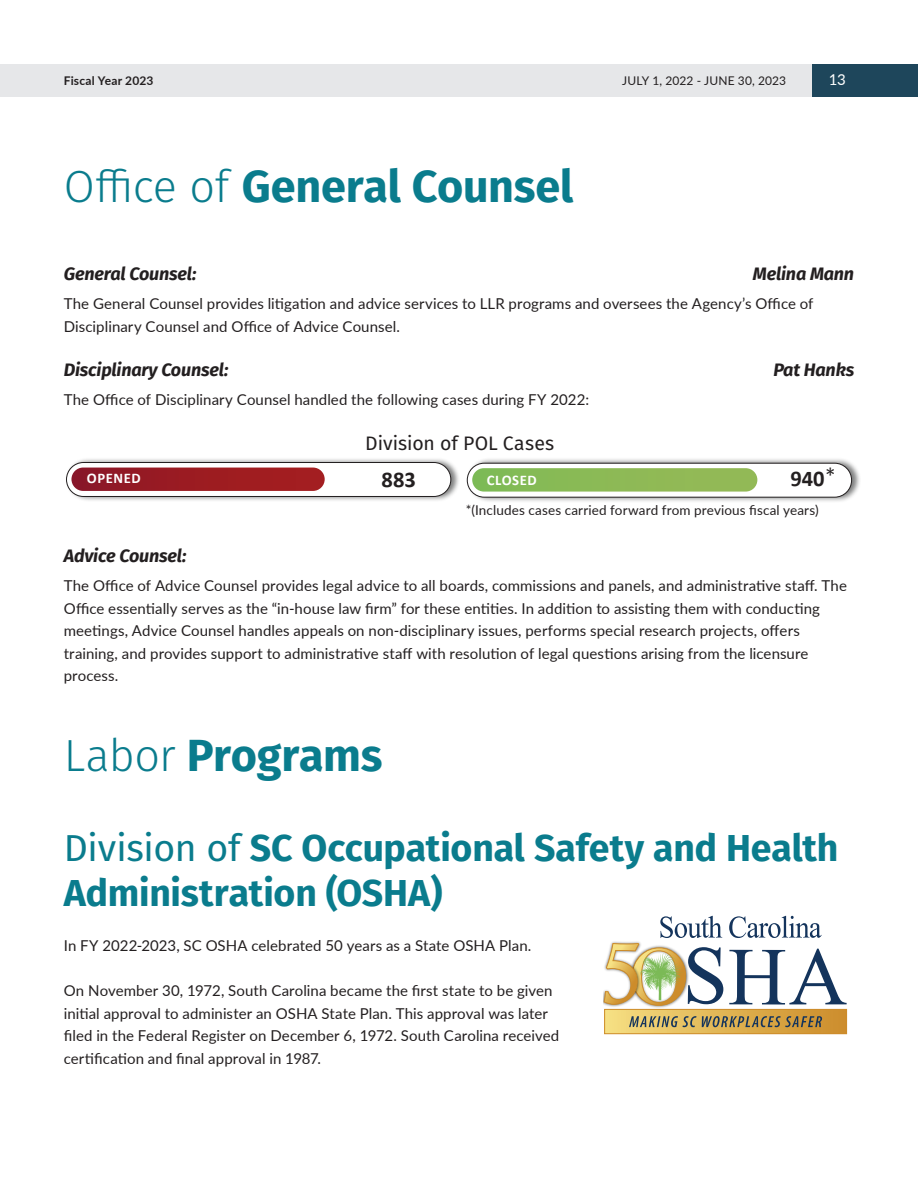
<style>
.page{position:relative;width:918px;height:1188px;background:#fff}
.page>*{position:absolute;margin:0;border:0;box-sizing:border-box;transform-origin:0 0}
.t1{font:700 45px "Fira Sans";letter-spacing:-.005em;color:#0a7c8d}
.t2{font:700 37.5px/45px "Fira Sans";letter-spacing:-.005em;color:#0a7c8d}
.t3{font:700 22.5px "Calibri";color:#231f20}
.t4{font:19.5px "Fira Sans";letter-spacing:.005em;color:#231f20}
.t5{font:italic 700 18px "Fira Sans";letter-spacing:-.01em;color:#231f20}
.t6{font:15px/22.5px "Lato";letter-spacing:.005em;color:#231f20}
.t7{font:15px "Lato";color:#fff}
.t8{font:700 14.7px "Calibri";letter-spacing:.04em;color:#fff}
.t9{font:13.5px "Lato";letter-spacing:.01em;color:#231f20}
.t10{font:12px "Lato";letter-spacing:.015em;color:#231f20}
.t11{font:700 12px "Lato";letter-spacing:.015em;color:#231f20}
.s1{font-weight:300}
.s2{font-weight:400}
</style>
<div class="page">
<div style="left:65px;top:457px;width:395px;height:45px;background:#565757;opacity:.75"></div>
<div style="left:67px;top:463px;width:384px;height:33px;background:#fff;border-radius:17px"></div>
<div style="left:66px;top:462px;width:385px;height:35px;border:1px solid #231f20;border-radius:17px"></div>
<div style="left:466px;top:458px;width:395px;height:45px;background:#565757;opacity:.75"></div>
<div style="left:467px;top:463px;width:385px;height:34px;background:#fff;border-radius:17px"></div>
<div style="left:467px;top:463px;width:385px;height:35px;border:1px solid #231f20;border-radius:17px"></div>
<div style="left:71px;top:468px;width:254px;height:23px;background:linear-gradient(to right,#8d1928,#a71f1e);border-radius:12px"></div>
<div style="left:472px;top:468px;width:285px;height:24px;background:linear-gradient(to right,#80bb57,#96b956);border-radius:12px"></div>
<svg style="left:729px;top:916px;width:93px;height:22px"></svg>
<svg style="left:729px;top:949px;width:118px;height:56px"></svg>
<svg style="left:604px;top:916px;width:119px;height:90px"></svg>
<svg style="left:606px;top:1011px;width:239px;height:21px;background:#e0b455"></svg>
<div style="left:604px;top:1009px;width:243px;height:25px;border:1px solid #cd8c2b"></div>
<svg style="left:629px;top:1016px;width:193px;height:11px;background:#988656"></svg>
<div style="left:812px;top:64px;width:106px;height:32px;background:#1e465b"></div>
<div style="left:0;top:64px;width:342px;height:32px;background:#e6e7e9"></div>
<div style="left:342px;top:64px;width:470px;height:32px;background:#e6e7e9"></div>
<p class="t11" style="left:64px;top:72px;width:91px">Fiscal Year 2023</p>
<p class="t10" style="left:622px;top:72px;width:166px">JULY 1, 2022 - JUNE 30, 2023</p>
<p class="t7" style="left:829px;top:69px;width:19px">13</p>
<h1 class="t1" style="left:64px;top:148px;width:511px"><span class="s1">Office of</span> General Counsel</h1>
<p class="t5" style="left:64px;top:259px;width:134px">General Counsel:</p>
<p class="t5" style="left:753px;top:259px;width:103px">Melina Mann</p>
<p class="t6" style="left:64px;top:292px;width:751px">The General Counsel provides litigation and advice services to LLR programs and oversees the Agency’s Office of<br>Disciplinary Counsel and Office of Advice Counsel.</p>
<p class="t5" style="left:64px;top:355px;width:166px">Disciplinary Counsel:</p>
<p class="t5" style="left:773px;top:355px;width:82px">Pat Hanks</p>
<p class="t6" style="left:64px;top:388px;width:527px">The Office of Disciplinary Counsel handled the following cases during FY 2022:</p>
<h3 class="t4" style="left:365px;top:429px;width:190px">Division of POL Cases</h3>
<p class="t8" style="left:87px;top:467px;width:55px">OPENED</p>
<h3 class="t3" style="left:382px;top:463px;width:36px">883</h3>
<p class="t8" style="left:487px;top:470px;width:51px">CLOSED</p>
<h3 class="t3" style="left:790px;top:463px;width:47px">940<sup>*</sup></h3>
<p class="t9" style="left:466px;top:501px;width:354px">*(Includes cases carried forward from previous fiscal years)</p>
<p class="t5" style="left:64px;top:540px;width:124px">Advice Counsel:</p>
<p class="t6" style="left:64px;top:574px;width:785px">The Office of Advice Counsel provides legal advice to all boards, commissions and panels, and administrative staff. The Office essentially serves as the “in-house law firm” for these entities. In addition to assisting them with conducting meetings, Advice Counsel handles appeals on non-disciplinary issues, performs special research projects, offers training, and provides support to administrative staff with resolution of legal questions arising from the licensure process.</p>
<h1 class="t1" style="left:64px;top:718px;width:320px"><span class="s1">Labor</span> Programs</h1>
<h2 class="t2" style="left:64px;top:823px;width:776px"><span class="s2">Division of</span> SC Occupational Safety and Health<br>Administration (OSHA)</h2>
<p class="t6" style="left:64px;top:934px;width:469px">In FY 2022-2023, SC OSHA celebrated 50 years as a State OSHA Plan.</p>
<p class="t6" style="left:64px;top:979px;width:497px">On November 30, 1972, South Carolina became the first state to be given initial approval to administer an OSHA State Plan. This approval was later filed in the Federal Register on December 6, 1972. South Carolina received certification and final approval in 1987.</p>
</div>
